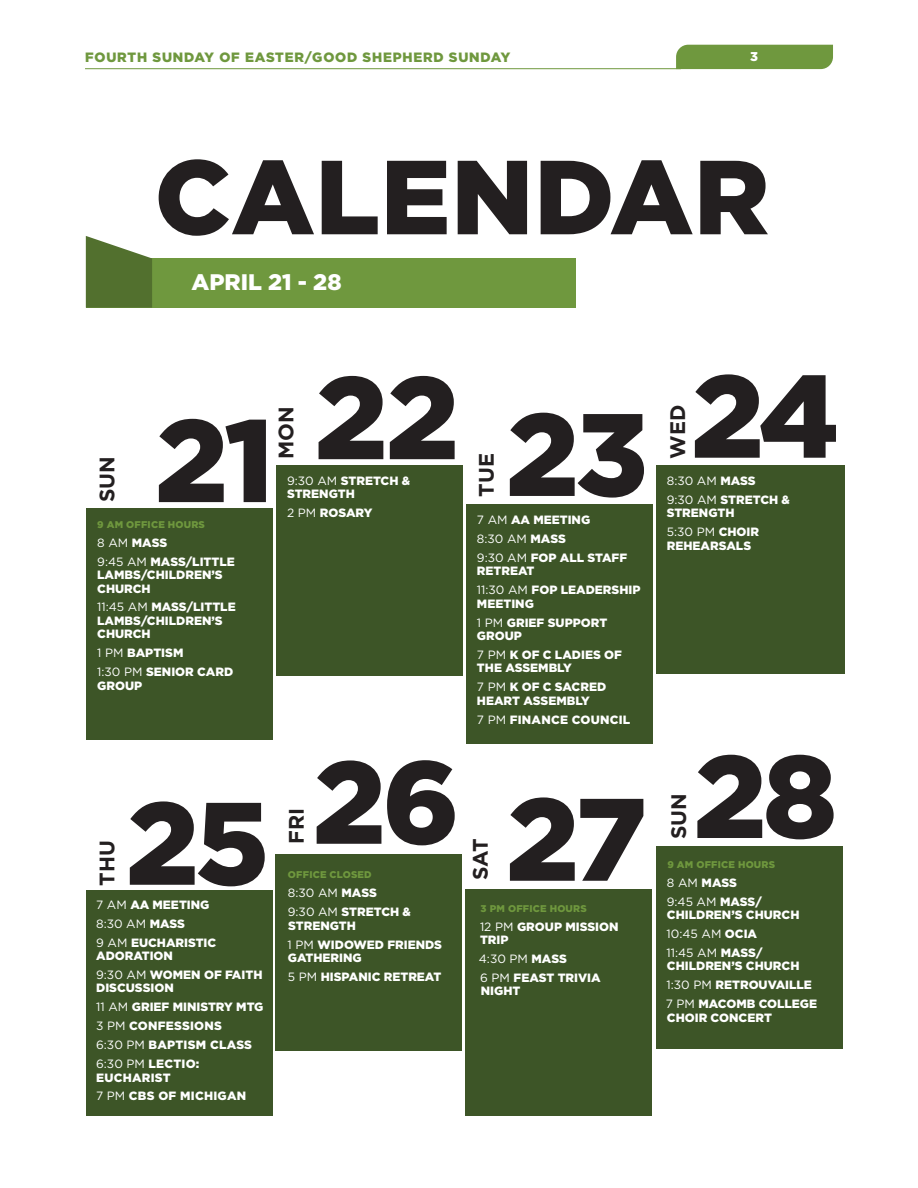
<style>
.page{position:relative;width:918px;height:1188px;background:#fff}
.page>*{position:absolute;margin:0;border:0;box-sizing:border-box;transform-origin:0 0}
.Calendar_Date{font:900 117px "Gotham";letter-spacing:-.03em;color:#231f20}
.H1_Big{font:900 105px "Gotham";letter-spacing:.005em;color:#231f20}
.t1{font:900 22.5px "Gotham";color:#fff}
.Calendar_Day{font:700 21px "Gotham";letter-spacing:.005em;color:#231f20}
.t2{font:900 13.5px "Gotham";color:#6f983e}
.t3{font:900 12.75px "Gotham";color:#fff}
.Calendar-Title{font:900 12px/13.5px "Gotham";color:#fff}
.Calendar-Title-2{font:900 12px/13.5px "Gotham";letter-spacing:.02em;color:#fff}
.Calendar-Title-3{font:12px "Gotham";color:#fff}
.Calendar-Title-4{font:900 9.75px "Gotham";letter-spacing:.02em;color:#6f983e}
.s1{font-weight:400}
.s2{font-weight:900}
</style>
<div class="page">
<hr style="left:85px;top:68px;width:596px;height:1px;background:#6f983e">
<div style="left:676px;top:45px;width:157px;height:24px;background:#6f983e"></div>
<div style="left:466px;top:889px;width:186px;height:227px;background:#3d5527"></div>
<div style="left:86px;top:508px;width:186px;height:232px;background:#3d5527"></div>
<div style="left:86px;top:890px;width:186px;height:226px;background:#3d5527"></div>
<div style="left:276px;top:465px;width:186px;height:211px;background:#3d5527"></div>
<div style="left:466px;top:504px;width:186px;height:240px;background:#3d5527"></div>
<div style="left:656px;top:465px;width:188px;height:209px;background:#3d5527"></div>
<div style="left:275px;top:854px;width:186px;height:196px;background:#3d5527"></div>
<div style="left:656px;top:847px;width:186px;height:202px;background:#3d5527"></div>
<div style="left:86px;top:258px;width:490px;height:50px;background:#6f983e"></div>
<svg style="left:86px;top:236px;width:66px;height:72px;background:#6c864e"></svg>
<p class="t2" style="left:85px;top:48px;width:427px">FOURTH SUNDAY OF EASTER/GOOD SHEPHERD SUNDAY</p>
<p class="t3" style="left:750px;top:47px;width:9px">3</p>
<p class="H1_Big" style="left:155px;top:125px;width:616px">CALENDAR</p>
<p class="t1" style="left:191px;top:267px;width:152px">APRIL 21 - 28</p>
<p class="Calendar_Day" style="left:93px;top:502px;width:48px;rotate:-90deg">SUN</p>
<p class="Calendar_Date" style="left:155px;top:380px;width:120px">21</p>
<p class="Calendar-Title-4" style="left:97px;top:518px;width:109px">9 AM OFFICE HOURS</p>
<p class="Calendar-Title" style="left:97px;top:536px;width:71px"><span class="s1">8 AM</span> MASS</p>
<p class="Calendar-Title" style="left:97px;top:554px;width:139px"><span class="s1">9:45 AM</span> MASS/LITTLE<br>LAMBS/CHILDREN’S<br>CHURCH</p>
<p class="Calendar-Title" style="left:97px;top:600px;width:140px"><span class="s1">11:45 AM</span> MASS/LITTLE<br>LAMBS/CHILDREN’S<br>CHURCH</p>
<p class="Calendar-Title" style="left:97px;top:646px;width:88px"><span class="s1">1 PM</span> BAPTISM</p>
<p class="Calendar-Title" style="left:97px;top:665px;width:138px"><span class="s1">1:30 PM</span> SENIOR CARD<br>GROUP</p>
<p class="Calendar_Day" style="left:272px;top:459px;width:54px;rotate:-90deg">MON</p>
<p class="Calendar_Date" style="left:315px;top:337px;width:146px">22</p>
<p class="Calendar-Title" style="left:287px;top:474px;width:125px"><span class="s1">9:30 AM</span> STRETCH &amp;<br>STRENGTH</p>
<p class="Calendar-Title" style="left:287px;top:506px;width:87px"><span class="s1">2 PM</span> ROSARY</p>
<p class="Calendar_Day" style="left:93px;top:886px;width:47px;rotate:-90deg">THU</p>
<p class="Calendar_Date" style="left:126px;top:763px;width:145px">25</p>
<p class="Calendar-Title" style="left:96px;top:898px;width:115px"><span class="s1">7 AM</span> AA MEETING</p>
<p class="Calendar-Title-3" style="left:96px;top:916px;width:90px">8:30 AM <span class="s2">MASS</span></p>
<p class="Calendar-Title" style="left:96px;top:935px;width:122px"><span class="s1">9 AM</span> EUCHARISTIC<br>ADORATION</p>
<p class="Calendar-Title" style="left:96px;top:968px;width:168px"><span class="s1">9:30 AM</span> WOMEN OF FAITH<br>DISCUSSION</p>
<p class="Calendar-Title" style="left:96px;top:1000px;width:169px"><span class="s1">11 AM</span> GRIEF MINISTRY MTG</p>
<p class="Calendar-Title-2" style="left:96px;top:1019px;width:127px"><span class="s1">3 PM</span> CONFESSIONS</p>
<p class="Calendar-Title-2" style="left:96px;top:1038px;width:157px"><span class="s1">6:30 PM</span> BAPTISM CLASS</p>
<p class="Calendar-Title-2" style="left:96px;top:1057px;width:105px"><span class="s1">6:30 PM</span> LECTIO:<br>EUCHARIST</p>
<p class="Calendar-Title-2" style="left:96px;top:1089px;width:152px"><span class="s1">7 PM</span> CBS OF MICHIGAN</p>
<p class="Calendar_Day" style="left:282px;top:844px;width:38px;rotate:-90deg">FRI</p>
<p class="Calendar_Date" style="left:313px;top:722px;width:148px">26</p>
<p class="Calendar-Title-4" style="left:288px;top:868px;width:85px">OFFICE CLOSED</p>
<p class="Calendar-Title-3" style="left:288px;top:885px;width:90px">8:30 AM <span class="s2">MASS</span></p>
<p class="Calendar-Title" style="left:288px;top:905px;width:125px"><span class="s1">9:30 AM</span> STRETCH &amp;<br>STRENGTH</p>
<p class="Calendar-Title" style="left:288px;top:937px;width:156px"><span class="s1">1 PM</span> WIDOWED FRIENDS<br>GATHERING</p>
<p class="Calendar-Title" style="left:288px;top:970px;width:155px"><span class="s1">5 PM</span> HISPANIC RETREAT</p>
<p class="Calendar_Day" style="left:472px;top:497px;width:45px;rotate:-90deg">TUE</p>
<p class="Calendar_Date" style="left:506px;top:374px;width:144px">23</p>
<p class="Calendar-Title" style="left:477px;top:513px;width:115px"><span class="s1">7 AM</span> AA MEETING</p>
<p class="Calendar-Title-3" style="left:477px;top:531px;width:90px">8:30 AM <span class="s2">MASS</span></p>
<p class="Calendar-Title" style="left:477px;top:551px;width:152px"><span class="s1">9:30 AM</span> FOP ALL STAFF<br>RETREAT</p>
<p class="Calendar-Title" style="left:477px;top:583px;width:165px"><span class="s1">11:30 AM</span> FOP LEADERSHIP<br>MEETING</p>
<p class="Calendar-Title" style="left:477px;top:615px;width:132px"><span class="s1">1 PM</span> GRIEF SUPPORT<br>GROUP</p>
<p class="Calendar-Title" style="left:477px;top:648px;width:146px"><span class="s1">7 PM</span> K OF C LADIES OF<br>THE ASSEMBLY</p>
<p class="Calendar-Title" style="left:477px;top:680px;width:131px"><span class="s1">7 PM</span> K OF C SACRED<br>HEART ASSEMBLY</p>
<p class="Calendar-Title-2" style="left:477px;top:713px;width:155px"><span class="s1">7 PM</span> FINANCE COUNCIL</p>
<p class="Calendar_Date" style="left:506px;top:759px;width:142px">27</p>
<p class="Calendar_Day" style="left:466px;top:880px;width:43px;rotate:-90deg">SAT</p>
<p class="Calendar-Title-4" style="left:481px;top:902px;width:108px">3 PM OFFICE HOURS</p>
<p class="Calendar-Title" style="left:480px;top:919px;width:140px"><span class="s1">12 PM</span> GROUP MISSION<br>TRIP</p>
<p class="Calendar-Title-3" style="left:479px;top:951px;width:89px">4:30 PM <span class="s2">MASS</span></p>
<p class="Calendar-Title" style="left:480px;top:971px;width:122px"><span class="s1">6 PM</span> FEAST TRIVIA<br>NIGHT</p>
<p class="Calendar_Day" style="left:664px;top:459px;width:56px;rotate:-90deg">WED</p>
<p class="Calendar_Date" style="left:691px;top:336px;width:150px">24</p>
<p class="Calendar-Title-3" style="left:667px;top:473px;width:90px">8:30 AM <span class="s2">MASS</span></p>
<p class="Calendar-Title" style="left:667px;top:493px;width:125px"><span class="s1">9:30 AM</span> STRETCH &amp;<br>STRENGTH</p>
<p class="Calendar-Title" style="left:667px;top:525px;width:94px"><span class="s1">5:30 PM</span> CHOIR<br>REHEARSALS</p>
<p class="Calendar_Date" style="left:694px;top:716px;width:145px">28</p>
<p class="Calendar-Title" style="left:667px;top:876px;width:71px"><span class="s1">8 AM</span> MASS</p>
<p class="Calendar-Title" style="left:667px;top:894px;width:134px"><span class="s1">9:45 AM</span> MASS/<br>CHILDREN’S CHURCH</p>
<p class="Calendar-Title-3" style="left:667px;top:926px;width:92px">10:45 AM <span class="s2">OCIA</span></p>
<p class="Calendar-Title" style="left:667px;top:946px;width:134px"><span class="s1">11:45 AM</span> MASS/<br>CHILDREN’S CHURCH</p>
<p class="Calendar-Title" style="left:667px;top:978px;width:147px"><span class="s1">1:30 PM</span> RETROUVAILLE</p>
<p class="Calendar-Title" style="left:666px;top:997px;width:153px"><span class="s1">7 PM</span> MACOMB COLLEGE<br>CHOIR CONCERT</p>
<p class="Calendar_Day" style="left:665px;top:839px;width:48px;rotate:-90deg">SUN</p>
<p class="Calendar-Title-4" style="left:667px;top:858px;width:109px">9 AM OFFICE HOURS</p>
</div>
